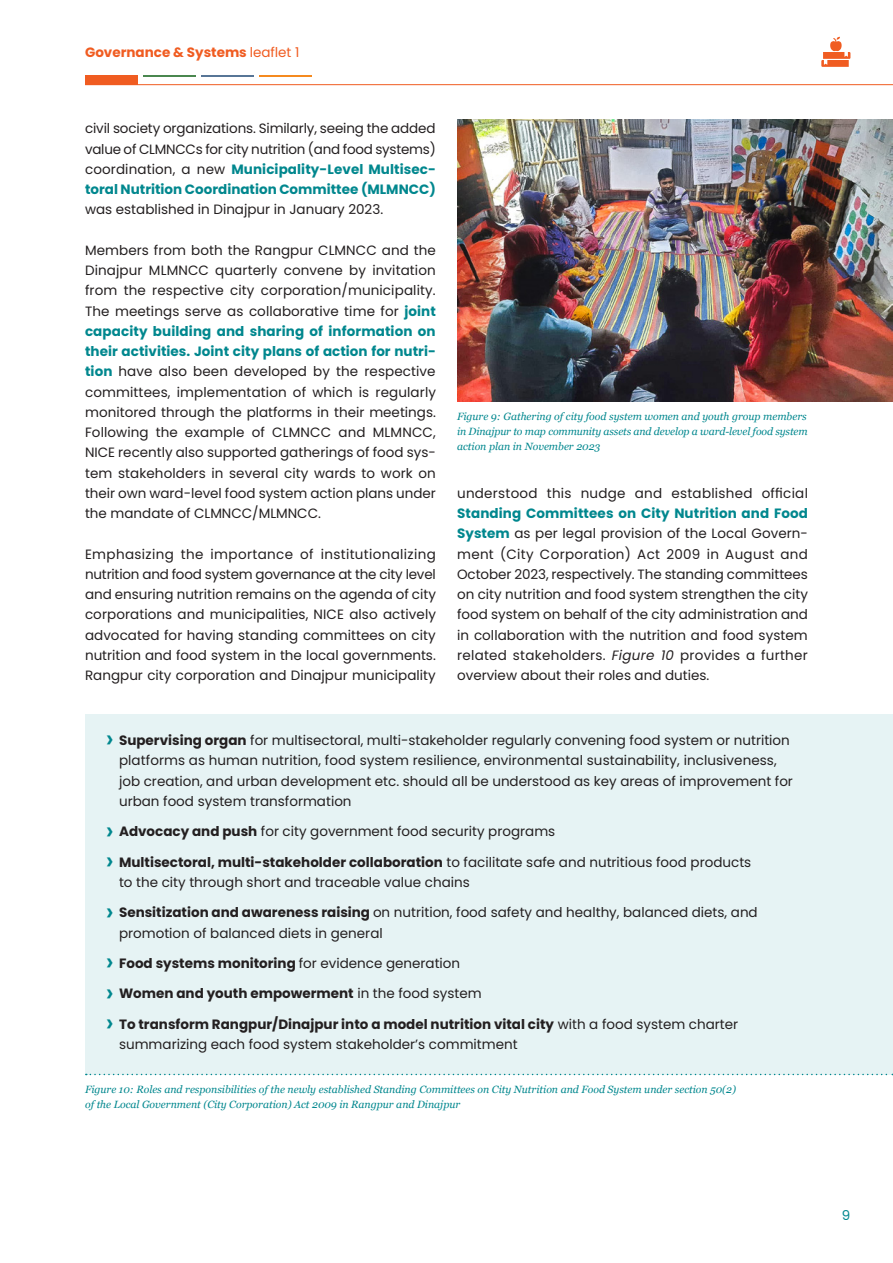
<style>
.page{position:relative;width:893px;height:1263px;background:#fff}
.page>*{position:absolute;margin:0;border:0;box-sizing:border-box;transform-origin:0 0}
.t1{font:13.5px/20.2px "Poppins";color:#231f20;text-align:justify}
.t2{font:700 13.5px "Poppins";color:#231f20}
.t3{font:13.5px "Poppins";letter-spacing:.02em;color:#231f20}
.t4{font:700 13.5px "Poppins";color:#f05c21}
.t5{font:13.5px "Poppins";color:#00878e}
.t6{font:italic 10.5px/15px "Georgia";color:#00878e}
.s1{font-weight:400}
.s2{font-weight:700;color:#00878e}
.s3{font-style:italic}
.s4{font-weight:700;font-size:20.25px;color:#00878e}
.s5{font-weight:700}
.s6{font-size:20.25px;color:#00878e}
</style>
<div class="page">
<div style="left:85px;top:714px;width:808px;height:360px;background:#e6f3f4"></div>
<svg style="left:86px;top:1074px;width:807px;height:1px"></svg>
<img style="left:457px;top:119px;width:436px;height:282px">
<hr style="left:85px;top:84px;width:808px;height:1px;background:#f05c21">
<div style="left:85px;top:75px;width:53px;height:10px;background:#f05c21"></div>
<hr style="left:143px;top:75px;width:53px;height:2px;background:#4a874f">
<hr style="left:201px;top:75px;width:53px;height:2px;background:#577596">
<hr style="left:259px;top:75px;width:53px;height:2px;background:#f58a1f">
<svg style="left:821px;top:37px;width:29px;height:30px"></svg>
<p class="t4" style="left:85px;top:44px;width:216px">Governance &amp; Systems <span class="s1">leaflet 1</span></p>
<p class="t1" style="left:85px;top:118px;width:352px">civil society organizations. Similarly, seeing the added value of CLMNCCs for city nutrition (and food systems) coordination, a new <span class="s2">Municipality-Level Multisec&shy;toral Nutrition Coordination Committee (MLMNCC)</span></p>
<p class="t1" style="left:85px;top:199px;width:300px">was established in Dinajpur in January 2023.</p>
<p class="t1" style="left:85px;top:240px;width:353px">Members from both the Rangpur CLMNCC and the Dinajpur MLMNCC quarterly convene by invitation from the respective city corporation/municipality.<br>The meetings serve as collaborative time for <span class="s2">joint capacity building and sharing of information on their activities. Joint city plans of action for nutri&shy;tion</span> have also been developed by the respective committees, implementation of which is regularly monitored through the platforms in their meetings.<br>Following the example of CLMNCC and MLMNCC, NICE recently also supported gatherings of food sys&shy;tem stakeholders in several city wards to work on their own ward-level food system action plans under the mandate of CLMNCC/MLMNCC.</p>
<p class="t1" style="left:85px;top:544px;width:352px">Emphasizing the importance of institutionalizing nutrition and food system governance at the city level and ensuring nutrition remains on the agenda of city corporations and municipalities, NICE also actively advocated for having standing committees on city nutrition and food system in the local governments.<br>Rangpur city corporation and Dinajpur municipality</p>
<p class="t6" style="left:457px;top:408px;width:352px;text-align:justify">Figure 9: Gathering of city food system women and youth group members in Dinajpur to map community assets and develop a ward-level food system action plan in November 2023</p>
<p class="t3" style="left:457px;top:485px;width:352px">understood this nudge and established official</p>
<p class="t1" style="left:457px;top:503px;width:352px"><span class="s2">Standing Committees on City Nutrition and Food System</span> as per legal provision of the Local Govern&shy;ment (City Corporation) Act 2009 in August and October 2023, respectively. The standing committees on city nutrition and food system strengthen the city food system on behalf of the city administration and in collaboration with the nutrition and food system related stakeholders. <span class="s3">Figure 10</span> provides a further overview about their roles and duties.</p>
<p class="t1" style="left:119px;top:730px;width:675px;text-align:left;text-indent:-13px"><span class="s4">&gt;</span> <span class="s5">Supervising organ</span> for multisectoral, multi-stakeholder regularly convening food system or nutrition platforms as human nutrition, food system resilience, environmental sustainability, inclusiveness, job creation, and urban development etc. should all be understood as key areas of improvement for urban food system transformation</p>
<p class="t1" style="left:106px;top:821px;width:451px"><span class="s4">&gt;</span> <span class="s5">Advocacy and push</span> for city government food security programs</p>
<p class="t1" style="left:119px;top:852px;width:634px;text-indent:-13px"><span class="s4">&gt;</span> <span class="s5">Multisectoral, multi-stakeholder collaboration</span> to facilitate safe and nutritious food products to the city through short and traceable value chains</p>
<p class="t1" style="left:119px;top:902px;width:640px;text-indent:-13px"><span class="s4">&gt;</span> <span class="s5">Sensitization and awareness raising</span> on nutrition, food safety and healthy, balanced diets, and promotion of balanced diets in general</p>
<p class="t2" style="left:106px;top:955px;width:355px"><span class="s6">&gt;</span> Food systems monitoring <span class="s1">for evidence generation</span></p>
<p class="t2" style="left:106px;top:986px;width:377px"><span class="s6">&gt;</span> Women and youth empowerment <span class="s1">in the food system</span></p>
<p class="t1" style="left:119px;top:1014px;width:621px;text-indent:-13px"><span class="s4">&gt;</span> <span class="s5">To transform Rangpur/Dinajpur into a model nutrition vital city</span> with a food system charter summarizing each food system stakeholder’s commitment</p>
<p class="t6" style="left:85px;top:1081px;width:652px">Figure 10: Roles and responsibilities of the newly established Standing Committees on City Nutrition and Food System under section 50(2) of the Local Government (City Corporation) Act 2009 in Rangpur and Dinajpur</p>
<p class="t5" style="left:842px;top:1208px;width:10px">9</p>
</div>
